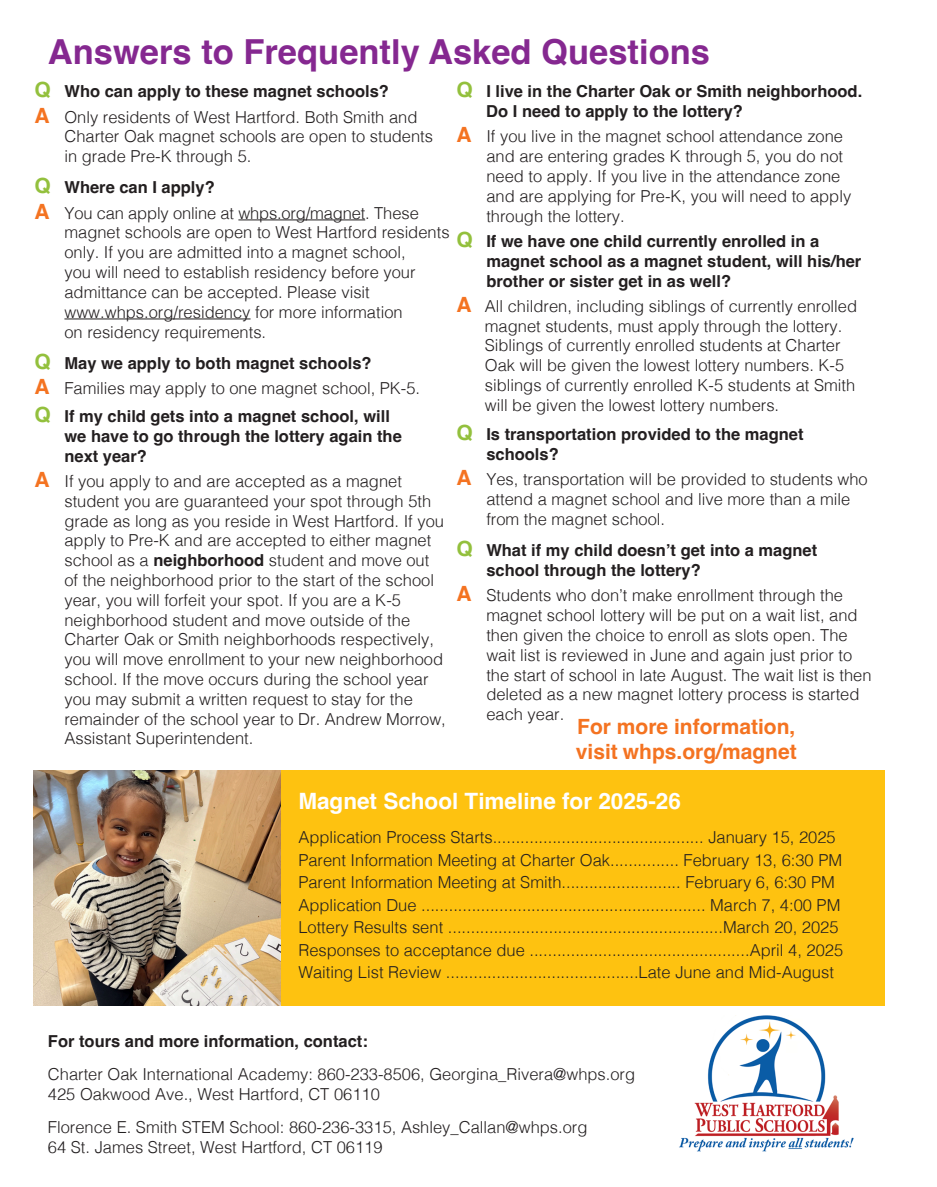
<style>
.page{position:relative;width:937px;height:1187px;background:#fff}
.page>*{position:absolute;margin:0;border:0;box-sizing:border-box;transform-origin:0 0}
.t1{font:700 34.5px "Helvetica";color:#852890}
.t2{font:700 22.5px "Helvetica";color:#fff}
.t3{font:700 21px/25.2px "Helvetica";color:#f47321}
.t4{font:300 16.5px/19.8px "Helvetica";color:#231f20}
.t5{font:700 16.5px/19.8px "Helvetica";color:#231f20}
.s1{font-size:21px;color:#93c03d}
.s2{font-weight:700;font-size:21px;color:#f47321}
.s3{font-weight:700}
.s4{font-style:inherit}
</style>
<div class="page">
<hr style="left:238px;top:219px;width:127px;height:1px;background:#231f20">
<hr style="left:64px;top:318px;width:187px;height:1px;background:#231f20">
<div style="left:34px;top:770px;width:851px;height:235px;background:#fec210"></div>
<img style="left:34px;top:770px;width:246px;height:235px">
<img style="left:679px;top:1016px;width:175px;height:136px">
<p class="t1" style="left:48px;top:31px;width:664px">Answers to Frequently Asked Questions</p>
<p class="t5" style="left:34px;top:84px;width:356px"><span class="s1">Q</span> Who can apply to these magnet schools?</p>
<p class="t4" style="left:64px;top:106px;width:370px;text-indent:-30px"><span class="s2">A</span> Only residents of West Hartford. Both Smith and<br>Charter Oak magnet schools are open to students in grade Pre-K through 5.</p>
<p class="t5" style="left:34px;top:180px;width:182px"><span class="s1">Q</span> Where can I apply?</p>
<p class="t4" style="left:64px;top:202px;width:387px;text-indent:-30px"><span class="s2">A</span> You can apply online at whps.org/magnet. These magnet schools are open to West Hartford residents only. If you are admitted into a magnet school,<br>you will need to establish residency before your admittance can be accepted. Please visit www.whps.org/residency for more information<br>on residency requirements.</p>
<p class="t5" style="left:34px;top:355px;width:339px"><span class="s1">Q</span> May we apply to both magnet schools?</p>
<p class="t4" style="left:34px;top:377px;width:387px"><span class="s2">A</span> Families may apply to one magnet school, PK-5.</p>
<p class="t5" style="left:64px;top:408px;width:339px;text-indent:-30px"><span class="s1">Q</span> If my child gets into a magnet school, will we have to go through the lottery again the next year?</p>
<p class="t4" style="left:64px;top:470px;width:383px;text-indent:-30px"><span class="s2">A</span> If you apply to and are accepted as a magnet student you are guaranteed your spot through 5th grade as long as you reside in West Hartford. If you apply to Pre-K and are accepted to either magnet school as a <span class="s3">neighborhood</span> student and move out of the neighborhood prior to the start of the school year, you will forfeit your spot. If you are a K-5 neighborhood student and move outside of the Charter Oak or Smith neighborhoods respectively, you will move enrollment to your new neighborhood school. If the move occurs during the school year you may submit a written request to stay for the remainder of the school year to Dr. Andrew Morrow, Assistant Superintendent.</p>
<p class="t5" style="left:486px;top:84px;width:377px;text-indent:-30px"><span class="s1">Q</span> I live in the Charter Oak or Smith neighborhood.<br>Do I need to apply to the lottery?</p>
<p class="t4" style="left:486px;top:125px;width:366px;text-indent:-30px"><span class="s2">A</span> If you live in the magnet school attendance zone and are entering grades K through 5, you do not need to apply. If you live in the attendance zone and are applying for Pre-K, you will need to apply through the lottery.</p>
<p class="t5" style="left:486px;top:233px;width:377px;text-indent:-30px"><span class="s1">Q</span> If we have one child currently enrolled in a magnet school as a magnet student, will his/her brother or sister get in as well?</p>
<p class="t4" style="left:485px;top:295px;width:374px;text-indent:-28px"><span class="s2">A</span> All children, including siblings of currently enrolled magnet students, must apply through the lottery.<br>Siblings of currently enrolled students at Charter Oak will be given the lowest lottery numbers. K-5 siblings of currently enrolled K-5 students at Smith will be given the lowest lottery numbers.</p>
<p class="t5" style="left:486px;top:426px;width:319px;text-indent:-30px"><span class="s1">Q</span> Is transportation provided to the magnet schools?</p>
<p class="t4" style="left:486px;top:468px;width:383px;text-indent:-30px"><span class="s2">A</span> Yes, transportation will be provided to students who attend a magnet school and live more than a mile from the magnet school.</p>
<p class="t5" style="left:486px;top:542px;width:332px;text-indent:-30px"><span class="s1">Q</span> What if my child doesn’t get into a magnet school through the lottery?</p>
<p class="t4" style="left:486px;top:584px;width:387px;text-indent:-30px"><span class="s2">A</span> Students who don’t make enrollment through the magnet school lottery will be put on a wait list, and then given the choice to enroll as slots open. The wait list is reviewed in June and again just prior to the start of school in late August. The wait list is then deleted as a new magnet lottery process is started each year.</p>
<p class="t3" style="left:576px;top:716px;width:222px">For more information, visit whps.org/magnet</p>
<p class="t2" style="left:298px;top:787px;width:384px">Magnet School Timeline for 202<span class="s4">5</span>-2<span class="s4">6</span></p>
<p class="t4" style="left:298px;top:826px;width:539px">Application Process Starts.............................................. January 15, 2025</p>
<p class="t4" style="left:298px;top:849px;width:545px">Parent Information Meeting at Charter Oak............... February 13, 6:30 PM</p>
<p class="t4" style="left:298px;top:871px;width:538px">Parent Information Meeting at Smith.......................... February 6, 6:30 PM</p>
<p class="t4" style="left:298px;top:894px;width:544px">Application Due .............................................................. March 7, 4:00 PM</p>
<p class="t4" style="left:298px;top:916px;width:542px">Lottery Results sent ............................................................March 20, 2025</p>
<p class="t4" style="left:298px;top:939px;width:546px">Responses to acceptance due ................................................April 4, 2025</p>
<p class="t4" style="left:298px;top:961px;width:537px">Waiting List Review ..........................................Late June and Mid-August</p>
<p class="t5" style="left:48px;top:1033px;width:321px">For tours and more information, contact:</p>
<p class="t4" style="left:48px;top:1063px;width:589px">Charter Oak International Academy: 860-233-8506, Georgina_Rivera@whps.org</p>
<p class="t4" style="left:48px;top:1083px;width:333px">425 Oakwood Ave., West Hartford, CT 06110</p>
<p class="t4" style="left:48px;top:1116px;width:541px">Florence E. Smith STEM School: 860-236-3315, Ashley_Callan@whps.org</p>
<p class="t4" style="left:48px;top:1135px;width:336px">64 St. James Street, West Hartford, CT 06119</p>
</div>
